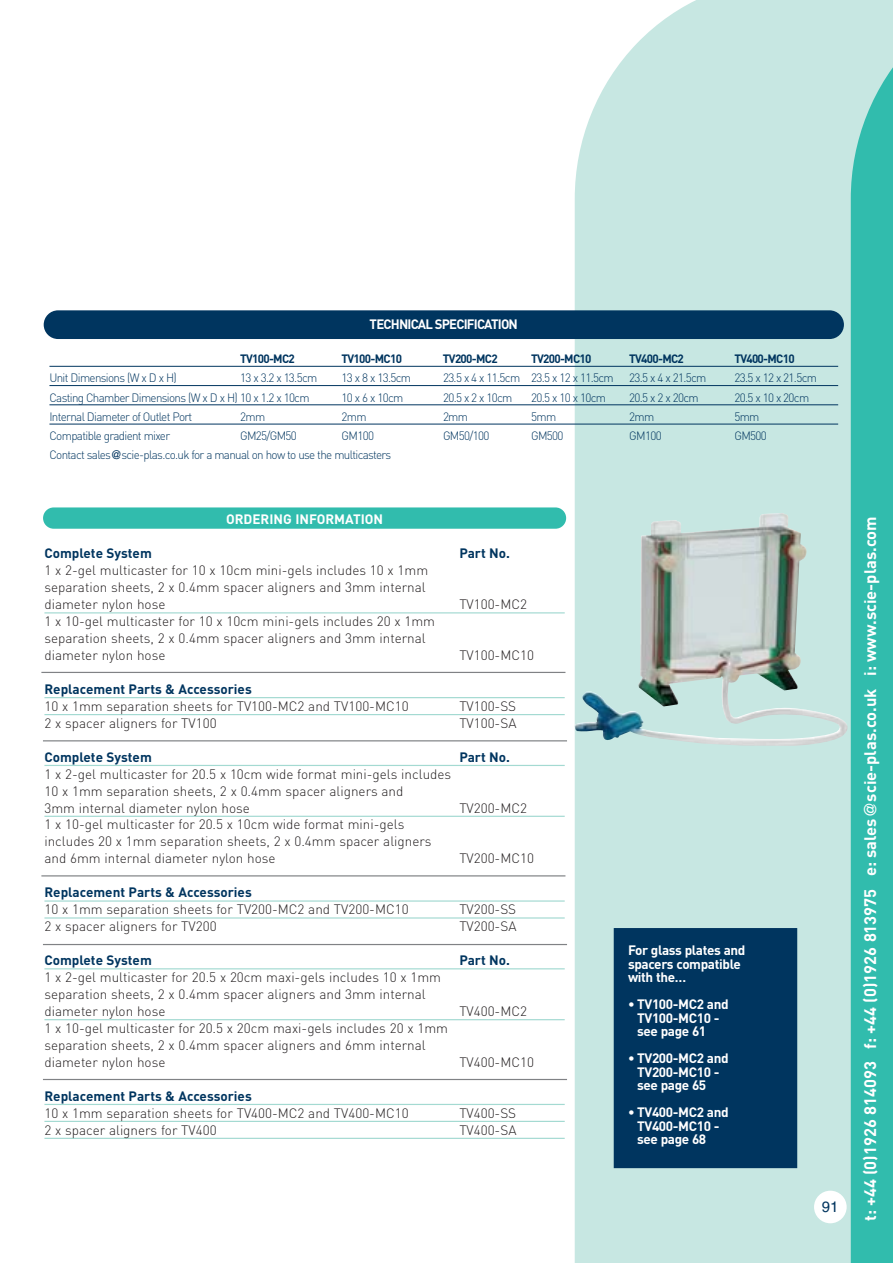
<style>
.page{position:relative;width:893px;height:1263px;background:#fff}
.page>*{position:absolute;margin:0;border:0;box-sizing:border-box;transform-origin:0 0}
.t1{font:700 16.5px "DIN";color:#fff}
.t2{font:15px "Helvetica";color:#00355f}
.t3{font:300 13.5px/17px "DIN";color:#231f20}
.t4{font:700 13.5px/13.5px "DIN";letter-spacing:-.025em;color:#fff}
.t5{font:700 13.5px "DIN";color:#00355f}
.t6{font:700 13.5px "DIN";letter-spacing:-.06em;color:#fff}
.t7{font:700 13.5px "DIN";color:#fff}
.t8{font:300 12px "DIN";letter-spacing:-.055em;color:#00355f}
.t9{font:700 12px "DIN";letter-spacing:-.06em;color:#00355f}
.s1{font-family:"Helvetica";font-weight:400}
.s2{font-weight:700;color:#00355f}
</style>
<div class="page">
<div style="left:574px;top:0;width:318px;height:1263px;background:#c7e7e2"></div>
<svg style="left:850px;top:23px;width:42px;height:1240px;background:#3ebfb1"></svg>
<div style="left:814px;top:1191px;width:32px;height:32px;background:#fff;border-radius:50%"></div>
<div style="left:44px;top:310px;width:799px;height:29px;background:#00355f;border-radius:14px"></div>
<hr style="left:49px;top:366px;width:789px;height:1px;background:#00355f">
<hr style="left:49px;top:385px;width:789px;height:1px;background:#00355f">
<hr style="left:49px;top:404px;width:789px;height:1px;background:#00355f">
<hr style="left:49px;top:424px;width:789px;height:1px;background:#00355f">
<div style="left:43px;top:507px;width:523px;height:22px;background:#31bcad;border-radius:11px"></div>
<hr style="left:44px;top:612px;width:520px;height:2px;background:#a4dad2">
<hr style="left:44px;top:697px;width:520px;height:1px;background:#a4dad2">
<hr style="left:44px;top:714px;width:520px;height:1px;background:#a4dad2">
<hr style="left:44px;top:765px;width:520px;height:1px;background:#a4dad2">
<hr style="left:44px;top:816px;width:520px;height:1px;background:#a4dad2">
<hr style="left:44px;top:900px;width:520px;height:2px;background:#a4dad2">
<hr style="left:44px;top:917px;width:520px;height:2px;background:#a4dad2">
<hr style="left:44px;top:968px;width:520px;height:1px;background:#a4dad2">
<hr style="left:44px;top:1019px;width:520px;height:1px;background:#a4dad2">
<hr style="left:44px;top:1104px;width:520px;height:1px;background:#a4dad2">
<hr style="left:44px;top:1121px;width:520px;height:1px;background:#a4dad2">
<hr style="left:44px;top:1138px;width:520px;height:1px;background:#a4dad2">
<img style="left:574px;top:512px;width:274px;height:234px">
<div style="left:614px;top:929px;width:182px;height:238px;background:#00355f"></div>
<div style="left:613px;top:928px;width:184px;height:240px;border:2px solid #00355f"></div>
<hr style="left:41px;top:672px;width:524px;height:1px;background:#808285">
<hr style="left:43px;top:740px;width:524px;height:1px;background:#808285">
<hr style="left:41px;top:875px;width:524px;height:2px;background:#808285">
<hr style="left:43px;top:944px;width:524px;height:1px;background:#808285">
<hr style="left:43px;top:1079px;width:524px;height:1px;background:#808285">
<p class="t6" style="left:369px;top:319px;width:150px">TECHNICAL SPECIFICATION</p>
<p class="t9" style="left:240px;top:354px;width:56px">TV100-MC2</p>
<p class="t9" style="left:341px;top:354px;width:62px">TV100-MC10</p>
<p class="t9" style="left:443px;top:354px;width:56px">TV200-MC2</p>
<p class="t9" style="left:531px;top:354px;width:62px">TV200-MC10</p>
<p class="t9" style="left:629px;top:354px;width:56px">TV400-MC2</p>
<p class="t9" style="left:734px;top:354px;width:62px">TV400-MC10</p>
<p class="t8" style="left:49px;top:374px;width:129px">Unit Dimensions (W x D x H)</p>
<p class="t8" style="left:240px;top:374px;width:79px">13 x 3.2 x 13.5cm</p>
<p class="t8" style="left:341px;top:374px;width:71px">13 x 8 x 13.5cm</p>
<p class="t8" style="left:443px;top:374px;width:172px">23.5 x 4 x 11.5cm 23.5 x 12 x 11.5cm</p>
<p class="t8" style="left:629px;top:374px;width:79px">23.5 x 4 x 21.5cm</p>
<p class="t8" style="left:734px;top:374px;width:84px">23.5 x 12 x 21.5cm</p>
<p class="t8" style="left:49px;top:393px;width:262px">Casting Chamber Dimensions (W x D x H) 10 x 1.2 x 10cm</p>
<p class="t8" style="left:341px;top:393px;width:63px">10 x 6 x 10cm</p>
<p class="t8" style="left:443px;top:393px;width:71px">20.5 x 2 x 10cm</p>
<p class="t8" style="left:531px;top:393px;width:76px">20.5 x 10 x 10cm</p>
<p class="t8" style="left:629px;top:393px;width:71px">20.5 x 2 x 20cm</p>
<p class="t8" style="left:734px;top:393px;width:76px">20.5 x 10 x 20cm</p>
<p class="t8" style="left:49px;top:412px;width:144px">Internal Diameter of Outlet Port</p>
<p class="t8" style="left:240px;top:412px;width:27px">2mm</p>
<p class="t8" style="left:341px;top:412px;width:27px">2mm</p>
<p class="t8" style="left:443px;top:412px;width:27px">2mm</p>
<p class="t8" style="left:531px;top:412px;width:27px">5mm</p>
<p class="t8" style="left:629px;top:412px;width:27px">2mm</p>
<p class="t8" style="left:734px;top:412px;width:27px">5mm</p>
<p class="t8" style="left:49px;top:432px;width:122px">Compatible gradient mixer</p>
<p class="t8" style="left:240px;top:432px;width:58px">GM25/GM50</p>
<p class="t8" style="left:341px;top:432px;width:34px">GM100</p>
<p class="t8" style="left:443px;top:432px;width:48px">GM50/100</p>
<p class="t8" style="left:531px;top:432px;width:34px">GM500</p>
<p class="t8" style="left:629px;top:432px;width:34px">GM100</p>
<p class="t8" style="left:734px;top:432px;width:34px">GM500</p>
<p class="t8" style="left:49px;top:451px;width:343px">Contact sales<span class="s1">@</span>scie-plas.co.uk for a manual on how to use the multicasters</p>
<p class="t7" style="left:226px;top:515px;width:159px">ORDERING INFORMATION</p>
<p class="t5" style="left:44px;top:549px;width:109px">Complete System</p>
<p class="t5" style="left:459px;top:549px;width:52px">Part No.</p>
<p class="t3" style="left:44px;top:563px;width:385px">1 x 2-gel multicaster for 10 x 10cm mini-gels includes 10 x 1mm separation sheets, 2 x 0.4mm spacer aligners and 3mm internal diameter nylon hose</p>
<p class="t3" style="left:459px;top:597px;width:69px">TV100-MC2</p>
<p class="t3" style="left:44px;top:614px;width:392px">1 x 10-gel multicaster for 10 x 10cm mini-gels includes 20 x 1mm separation sheets, 2 x 0.4mm spacer aligners and 3mm internal diameter nylon hose</p>
<p class="t3" style="left:44px;top:682px;width:366px"><span class="s2">Replacement Parts &amp; Accessories<br></span>10 x 1mm separation sheets for TV100-MC2 and TV100-MC10</p>
<p class="t3" style="left:459px;top:648px;width:76px">TV100-MC10</p>
<p class="t3" style="left:459px;top:699px;width:58px">TV100-SS</p>
<p class="t3" style="left:44px;top:716px;width:174px">2 x spacer aligners for TV100</p>
<p class="t3" style="left:459px;top:716px;width:59px">TV100-SA</p>
<p class="t5" style="left:44px;top:752px;width:109px">Complete System</p>
<p class="t5" style="left:459px;top:752px;width:52px">Part No.</p>
<p class="t3" style="left:44px;top:767px;width:408px">1 x 2-gel multicaster for 20.5 x 10cm wide format mini-gels includes<br>10 x 1mm separation sheets, 2 x 0.4mm spacer aligners and<br>3mm internal diameter nylon hose</p>
<p class="t3" style="left:459px;top:801px;width:69px">TV200-MC2</p>
<p class="t3" style="left:44px;top:818px;width:388px">1 x 10-gel multicaster for 20.5 x 10cm wide format mini-gels includes 20 x 1mm separation sheets, 2 x 0.4mm spacer aligners and 6mm internal diameter nylon hose</p>
<p class="t3" style="left:44px;top:886px;width:366px"><span class="s2">Replacement Parts &amp; Accessories<br></span>10 x 1mm separation sheets for TV200-MC2 and TV200-MC10</p>
<p class="t3" style="left:459px;top:852px;width:76px">TV200-MC10</p>
<p class="t3" style="left:459px;top:902px;width:58px">TV200-SS</p>
<p class="t3" style="left:44px;top:919px;width:174px">2 x spacer aligners for TV200</p>
<p class="t3" style="left:459px;top:919px;width:59px">TV200-SA</p>
<p class="t5" style="left:44px;top:955px;width:109px">Complete System</p>
<p class="t5" style="left:459px;top:955px;width:52px">Part No.</p>
<p class="t3" style="left:44px;top:970px;width:398px">1 x 2-gel multicaster for 20.5 x 20cm maxi-gels includes 10 x 1mm separation sheets, 2 x 0.4mm spacer aligners and 3mm internal diameter nylon hose</p>
<p class="t3" style="left:459px;top:1004px;width:69px">TV400-MC2</p>
<p class="t3" style="left:44px;top:1021px;width:405px">1 x 10-gel multicaster for 20.5 x 20cm maxi-gels includes 20 x 1mm separation sheets, 2 x 0.4mm spacer aligners and 6mm internal diameter nylon hose</p>
<p class="t3" style="left:44px;top:1089px;width:366px"><span class="s2">Replacement Parts &amp; Accessories<br></span>10 x 1mm separation sheets for TV400-MC2 and TV400-MC10</p>
<p class="t3" style="left:459px;top:1055px;width:76px">TV400-MC10</p>
<p class="t3" style="left:459px;top:1106px;width:58px">TV400-SS</p>
<p class="t3" style="left:44px;top:1123px;width:174px">2 x spacer aligners for TV400</p>
<p class="t3" style="left:459px;top:1123px;width:59px">TV400-SA</p>
<p class="t4" style="left:628px;top:945px;width:119px">For glass plates and spacers compatible with the…</p>
<p class="t4" style="left:637px;top:999px;width:93px;text-indent:-9px">• TV100-MC2 and<br>TV100-MC10 - see page 61</p>
<p class="t4" style="left:637px;top:1053px;width:93px;text-indent:-9px">• TV200-MC2 and<br>TV200-MC10 - see page 65</p>
<p class="t4" style="left:637px;top:1107px;width:93px;text-indent:-9px">• TV400-MC2 and<br>TV400-MC10 - see page 68</p>
<p class="t2" style="left:822px;top:1201px;width:18px">91</p>
<p class="t1" style="left:864px;top:1221px;width:706px;rotate:-90deg">t: +44 (0)1926 814093 f: +44 (0)1926 813975 e: sales<span class="s1">@</span>scie-plas.co.uk i: www.scie-plas.com</p>
</div>
